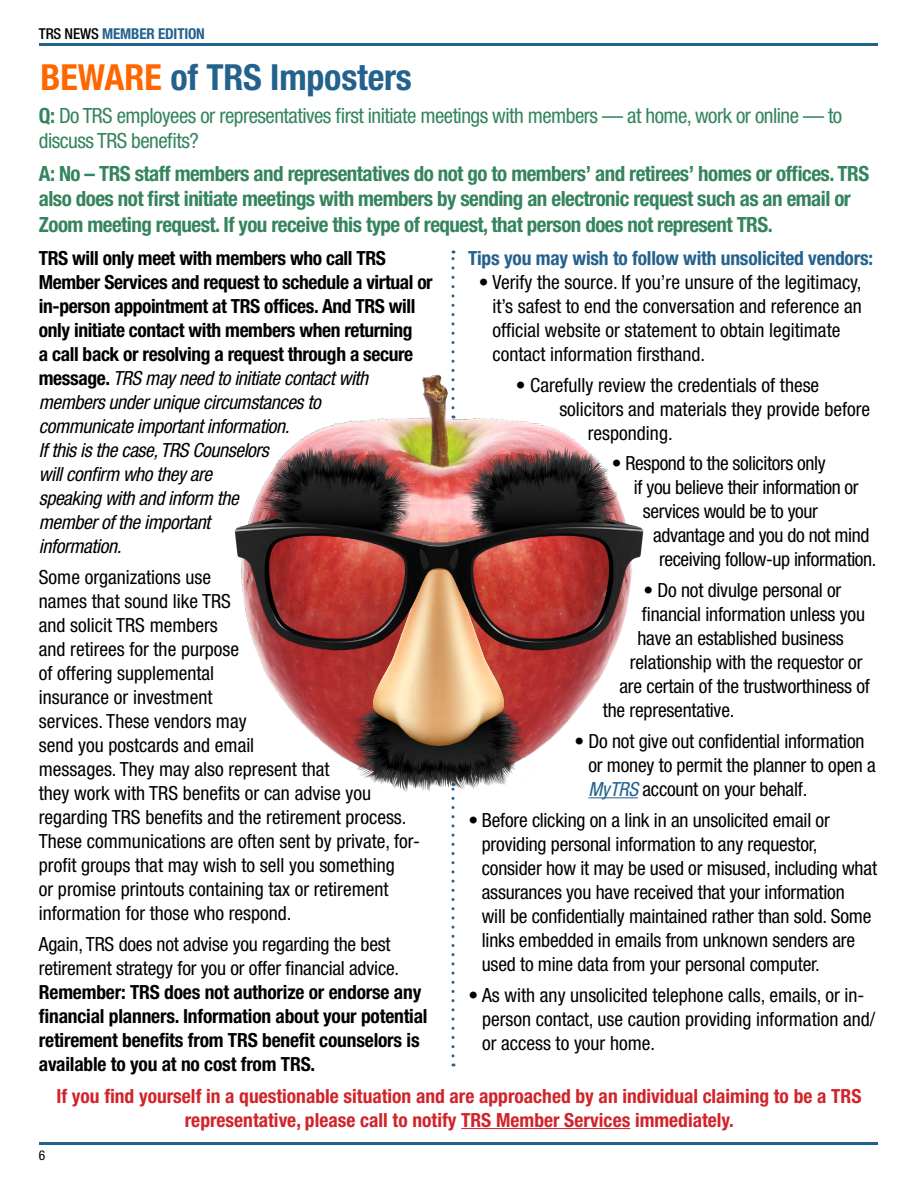
<style>
.page{position:relative;width:918px;height:1188px;background:#fff}
.page>*{position:absolute;margin:0;border:0;box-sizing:border-box;transform-origin:0 0}
.t1{font:700 condensed 36px "Helvetica Neue LT Std";letter-spacing:-.005em;color:#24628e}
.t2{font:700 condensed 21px/25.5px "Helvetica Neue LT Std";letter-spacing:-.025em;color:#34845d}
.t3{font:condensed 21px/25.5px "Helvetica Neue LT Std";letter-spacing:-.025em;color:#34845d}
.t4{font:condensed 19.5px/24px "Helvetica Neue LT Std";color:#000}
.t5{font:700 condensed 19.5px/24px "Helvetica Neue LT Std";letter-spacing:-.02em;color:#000}
.t6{font:700 condensed 19.5px/24px "Helvetica Neue LT Std";color:#d2232a;text-align:center}
.t7{font:condensed 19.5px "Helvetica Neue LT Std";letter-spacing:-.02em;color:#000}
.t8{font:700 condensed 19.5px "Helvetica Neue LT Std";letter-spacing:-.01em;color:#24628e}
.t9{font:700 condensed 15px "Helvetica Neue LT Std";letter-spacing:-.01em;color:#24628e}
.t10{font:condensed 13.5px "Helvetica Neue LT Std";color:#000}
.s1{font-weight:500;color:#000}
.s2{color:#f60}
.s3{font-weight:700}
.s4{font-weight:400;font-style:italic}
.s5{font-style:italic;color:#24628e}
</style>
<div class="page">
<svg style="left:452px;top:250px;width:2px;height:113px"></svg>
<svg style="left:452px;top:796px;width:2px;height:260px"></svg>
<hr style="left:39px;top:1142px;width:839px;height:3px;background:#24628e">
<hr style="left:39px;top:43px;width:839px;height:3px;background:#24628e">
<hr style="left:588px;top:797px;width:50px;height:1px;background:#24628e">
<hr style="left:461px;top:1128px;width:169px;height:1px;background:#d2232a">
<img style="left:297px;top:369px;width:281px;height:74px">
<img style="left:234px;top:443px;width:410px;height:349px">
<p class="t9" style="left:39px;top:24px;width:168px"><span class="s1">TRS NEWS</span> MEMBER EDITION</p>
<h1 class="t1" style="left:40px;top:55px;width:373px"><span class="s2">BEWARE</span> of TRS Imposters</h1>
<p class="t3" style="left:39px;top:103px;width:805px"><span class="s3">Q:</span> Do TRS employees or representatives first initiate meetings with members — at home, work or online — to discuss TRS benefits?</p>
<p class="t2" style="left:39px;top:160px;width:832px">A: No – TRS staff members and representatives do not go to members’ and retirees’ homes or offices. TRS also does not first initiate meetings with members by sending an electronic request such as an email or<br>Zoom meeting request. If you receive this type of request, that person does not represent TRS.</p>
<p class="t5" style="left:39px;top:246px;width:395px">TRS will only meet with members who call TRS Member Services and request to schedule a virtual or in-person appointment at TRS offices. And TRS will only initiate contact with members when returning<br>a call back or resolving a request through a secure message. <span class="s4">TRS may need to initiate contact with members under unique circumstances to<br>communicate important information.<br>If this is the case, TRS Counselors<br>will confirm who they are<br>speaking with and inform the<br>member of the important<br>information.</span></p>
<p class="t4" style="left:39px;top:565px;width:383px">Some organizations use<br>names that sound like TRS<br>and solicit TRS members<br>and retirees for the purpose<br>of offering supplemental<br>insurance or investment<br>services. These vendors may<br>send you postcards and email<br>messages. They may also represent that<br>they work with TRS benefits or can advise you regarding TRS benefits and the retirement process.<br>These communications are often sent by private, for&shy;profit groups that may wish to sell you something<br>or promise printouts containing tax or retirement information for those who respond.</p>
<p class="t4" style="left:39px;top:932px;width:362px">Again, TRS does not advise you regarding the best retirement strategy for you or offer financial advice.</p>
<p class="t5" style="left:39px;top:979px;width:390px">Remember: TRS does not authorize or endorse any financial planners. Information about your potential retirement benefits from TRS benefit counselors is available to you at no cost from TRS.</p>
<p class="t8" style="left:468px;top:246px;width:406px">Tips you may wish to follow with unsolicited vendors:</p>
<p class="t4" style="left:493px;top:270px;width:371px;text-indent:-14px">• Verify the source. If you’re unsure of the legitimacy, it’s safest to end the conversation and reference an official website or statement to obtain legitimate contact information firsthand.</p>
<p class="t4" style="left:516px;top:373px;width:305px">• Carefully review the credentials of these</p>
<p class="t4" style="left:559px;top:397px;width:312px">solicitors and materials they provide before</p>
<p class="t4" style="left:588px;top:421px;width:86px">responding.</p>
<p class="t7" style="left:612px;top:452px;width:215px">• Respond to the solicitors only</p>
<p class="t7" style="left:634px;top:476px;width:226px">if you believe their information or</p>
<p class="t7" style="left:643px;top:500px;width:176px">services would be to your</p>
<p class="t7" style="left:653px;top:524px;width:218px">advantage and you do not mind</p>
<p class="t7" style="left:659px;top:548px;width:219px">receiving follow-up information.</p>
<p class="t4" style="left:643px;top:578px;width:199px">• Do not divulge personal or</p>
<p class="t4" style="left:642px;top:602px;width:225px">financial information unless you</p>
<p class="t4" style="left:637px;top:626px;width:208px">have an established business</p>
<p class="t4" style="left:630px;top:650px;width:234px">relationship with the requestor or</p>
<p class="t4" style="left:619px;top:674px;width:252px">are certain of the trustworthiness of</p>
<p class="t4" style="left:603px;top:698px;width:133px">the representative.</p>
<p class="t4" style="left:588px;top:729px;width:289px;text-indent:-14px">• Do not give out confidential information or money to permit the planner to open a<br><span class="s5">MyTRS</span> account on your behalf.</p>
<p class="t4" style="left:482px;top:808px;width:397px;text-indent:-13px">• Before clicking on a link in an unsolicited email or providing personal information to any requestor, consider how it may be used or misused, including what assurances you have received that your information<br>will be confidentially maintained rather than sold. Some links embedded in emails from unknown senders are used to mine data from your personal computer.</p>
<p class="t4" style="left:482px;top:982px;width:395px;text-indent:-14px">• As with any unsolicited telephone calls, emails, or in&shy;person contact, use caution providing information and/ or access to your home.</p>
<p class="t10" style="left:39px;top:1147px;width:8px">6</p>
<p class="t6" style="left:56px;top:1083px;width:807px">If you find yourself in a questionable situation and are approached by an individual claiming to be a TRS representative, please call to notify TRS Member Services immediately.</p>
</div>
